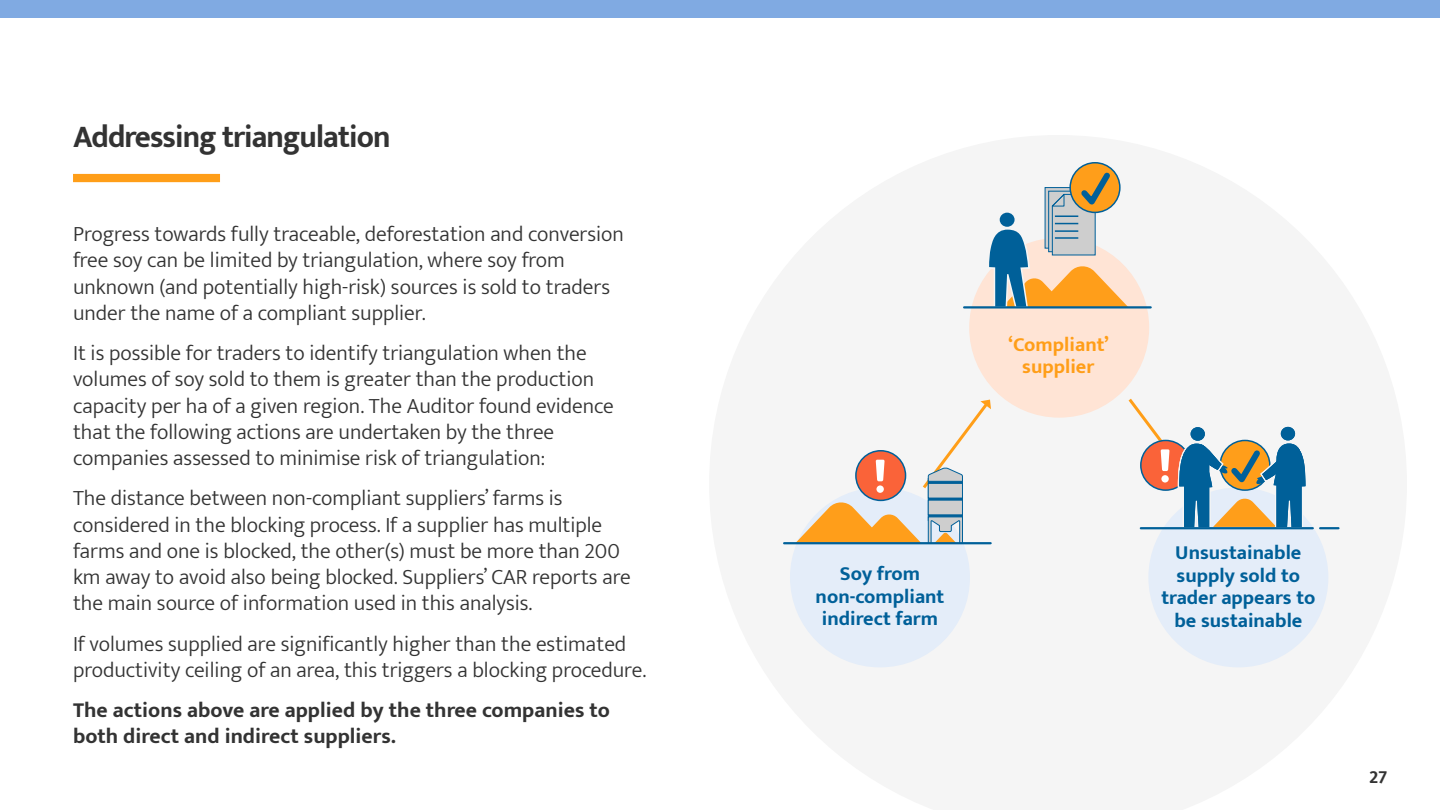
<style>
.page{position:relative;width:1440px;height:810px;background:#fff}
.page>*{position:absolute;margin:0;border:0;box-sizing:border-box;transform-origin:0 0}
.t1{font:700 32.25px "Mukta";letter-spacing:-.03em;color:#333;scale:.96 1}
.t2{font:300 21.75px/26.2px "Mukta";color:#333}
.t3{font:700 21.75px/26.2px "Mukta";color:#333}
.t4{font:700 20.25px/22.5px "Mukta";color:#006099;text-align:center}
.t5{font:700 20.25px/22.5px "Mukta";color:#ff9e18;text-align:center}
.t6{font:700 18.75px "Mukta";color:#333}
</style>
<div class="page">
<div style="left:790px;top:487px;width:180px;height:180px;background:#e4edf9;border-radius:50%"></div>
<div style="left:1148px;top:487px;width:180px;height:180px;background:#e4edf9;border-radius:50%"></div>
<div style="left:969px;top:238px;width:180px;height:180px;background:#ffe4d5;border-radius:50%"></div>
<div style="left:73px;top:174px;width:147px;height:8px;background:#ff9e18"></div>
<div style="left:928px;top:479px;width:34px;height:41px;background:#006099"></div>
<div style="left:928px;top:478px;width:35px;height:43px;border:1px solid #006099"></div>
<div style="left:928px;top:483px;width:34px;height:15px;background:#cecece"></div>
<svg style="left:922px;top:399px;width:69px;height:93px"></svg>
<div style="left:928px;top:500px;width:34px;height:15px;background:#cecece"></div>
<div style="left:928px;top:500px;width:35px;height:15px;border:1px solid #006099"></div>
<svg style="left:928px;top:516px;width:35px;height:26px"></svg>
<svg style="left:796px;top:501px;width:124px;height:41px"></svg>
<hr style="left:784px;top:542px;width:207px;height:2px;background:#006099">
<div style="left:856px;top:451px;width:50px;height:49px;background:#fa6339;border-radius:50%"></div>
<div style="left:855px;top:450px;width:51px;height:51px;border:2px solid #006099;border-radius:50%"></div>
<svg style="left:876px;top:460px;width:9px;height:21px"></svg>
<div style="left:876px;top:485px;width:8px;height:8px;background:#fff;border-radius:50%"></div>
<svg style="left:986px;top:167px;width:143px;height:139px"></svg>
<hr style="left:964px;top:306px;width:187px;height:3px;background:#006099">
<svg style="left:1128px;top:398px;width:180px;height:131px"></svg>
<hr style="left:1141px;top:527px;width:172px;height:2px;background:#006099">
<svg style="left:1320px;top:527px;width:18px;height:2px"></svg>
<div style="left:0;top:0;width:1440px;height:18px;background:#80aae2"></div>
<h1 class="t1" style="left:73px;top:117px;width:332px">Addressing triangulation</h1>
<p class="t2" style="left:73px;top:221px;width:552px">Progress towards fully traceable, deforestation and conversion free soy can be limited by triangulation, where soy from unknown (and potentially high-risk) sources is sold to traders under the name of a compliant supplier.</p>
<p class="t2" style="left:73px;top:339px;width:542px">It is possible for traders to identify triangulation when the volumes of soy sold to them is greater than the production capacity per ha of a given region. The Auditor found evidence that the following actions are undertaken by the three companies assessed to minimise risk of triangulation:</p>
<p class="t2" style="left:73px;top:485px;width:559px">The distance between non-compliant suppliers’ farms is considered in the blocking process. If a supplier has multiple farms and one is blocked, the other(s) must be more than 200 km away to avoid also being blocked. Suppliers’ CAR reports are the main source of information used in this analysis.</p>
<p class="t2" style="left:73px;top:630px;width:575px">If volumes supplied are significantly higher than the estimated productivity ceiling of an area, this triggers a blocking procedure.</p>
<p class="t3" style="left:73px;top:696px;width:538px">The actions above are applied by the three companies to both direct and indirect suppliers.</p>
<p class="t5" style="left:1009px;top:332px;width:102px">‘Compliant’ supplier</p>
<p class="t4" style="left:816px;top:562px;width:130px">Soy from non-compliant indirect farm</p>
<p class="t4" style="left:1161px;top:541px;width:156px">Unsustainable supply sold to trader appears to be sustainable</p>
<p class="t6" style="left:1369px;top:765px;width:20px">27</p>
</div>
